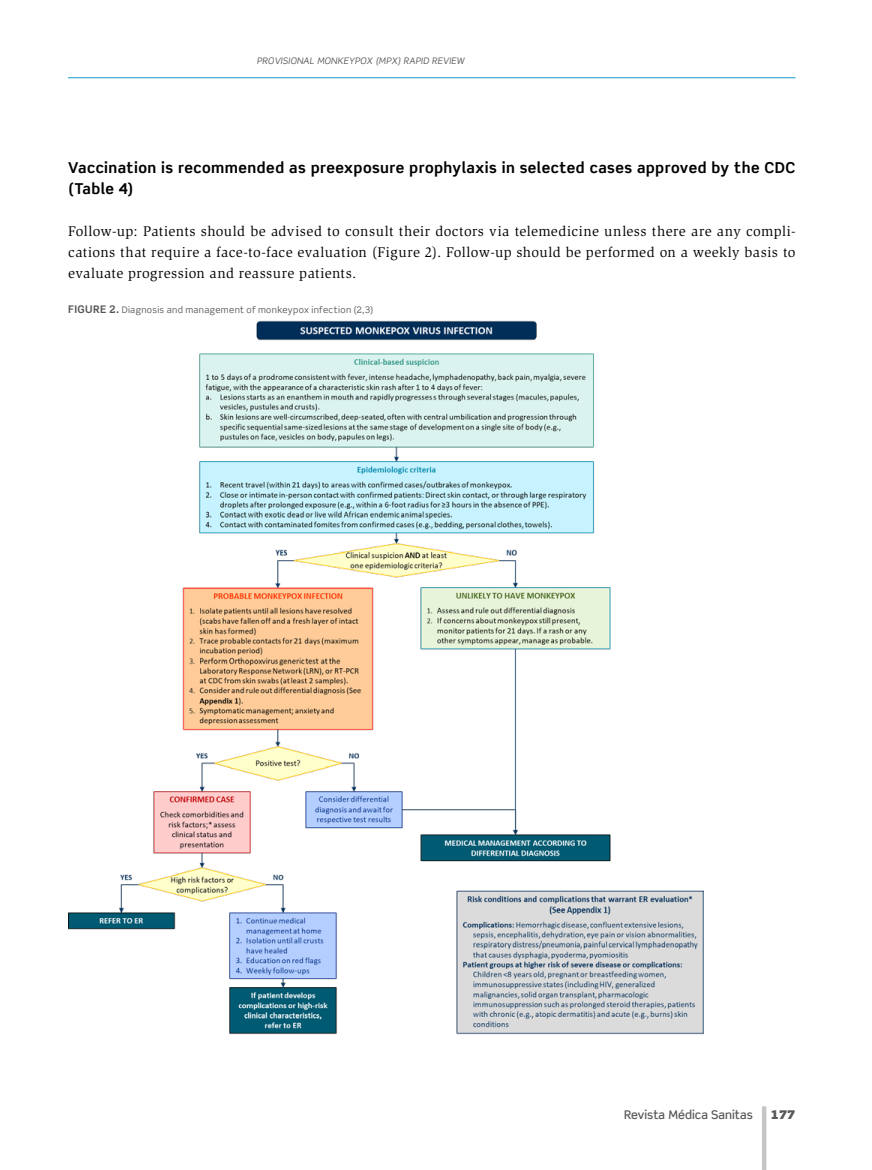
<style>
.page{position:relative;width:872px;height:1170px;background:#fff}
.page>*{position:absolute;margin:0;border:0;box-sizing:border-box;transform-origin:0 0}
._10Subt_2{font:700 15px/21px "Scene Std";letter-spacing:.03em;color:#000}
._02Body_sin_sang{font:14.4px/21px "Slimbach Std";letter-spacing:.025em;color:#000;text-align:justify}
.t1{font:500 12px "Scene Std";color:#575756}
.t2{font:900 12px "Scene Std";color:#575756}
._18Tit_graf{font:9px "Scene Std";letter-spacing:.035em;color:#575756}
.t3{font:italic 9px "Scene Std";letter-spacing:.02em;color:#575756}
.s1{font-weight:700;font-size:10.5px}
</style>
<div class="page">
<hr style="left:68px;top:77px;width:727px;height:1px;background:#169ad3">
<hr style="left:762px;top:1106px;width:4px;height:63px;background:#c6c6c6">
<img style="left:68px;top:320px;width:636px;height:714px">
<p class="t3" style="left:257px;top:55px;width:209px">PROVISIONAL MONKEYPOX (MPX) RAPID REVIEW</p>
<p class="_10Subt_2" style="left:68px;top:157px;width:729px">Vaccination is recommended as preexposure prophylaxis in selected cases approved by the CDC (Table 4)</p>
<p class="_02Body_sin_sang" style="left:68px;top:221px;width:729px">Follow-up: Patients should be advised to consult their doctors via telemedicine unless there are any compli&shy;cations that require a face-to-face evaluation (Figure 2). Follow-up should be performed on a weekly basis to evaluate progression and reassure patients.</p>
<p class="_18Tit_graf" style="left:68px;top:304px;width:306px"><span class="s1">FIGURE 2.</span> Diagnosis and management of monkeypox infection (2,3)</p>
<p class="t1" style="left:624px;top:1106px;width:130px">Revista Médica Sanitas</p>
<p class="t2" style="left:771px;top:1106px;width:26px">177</p>
</div>
